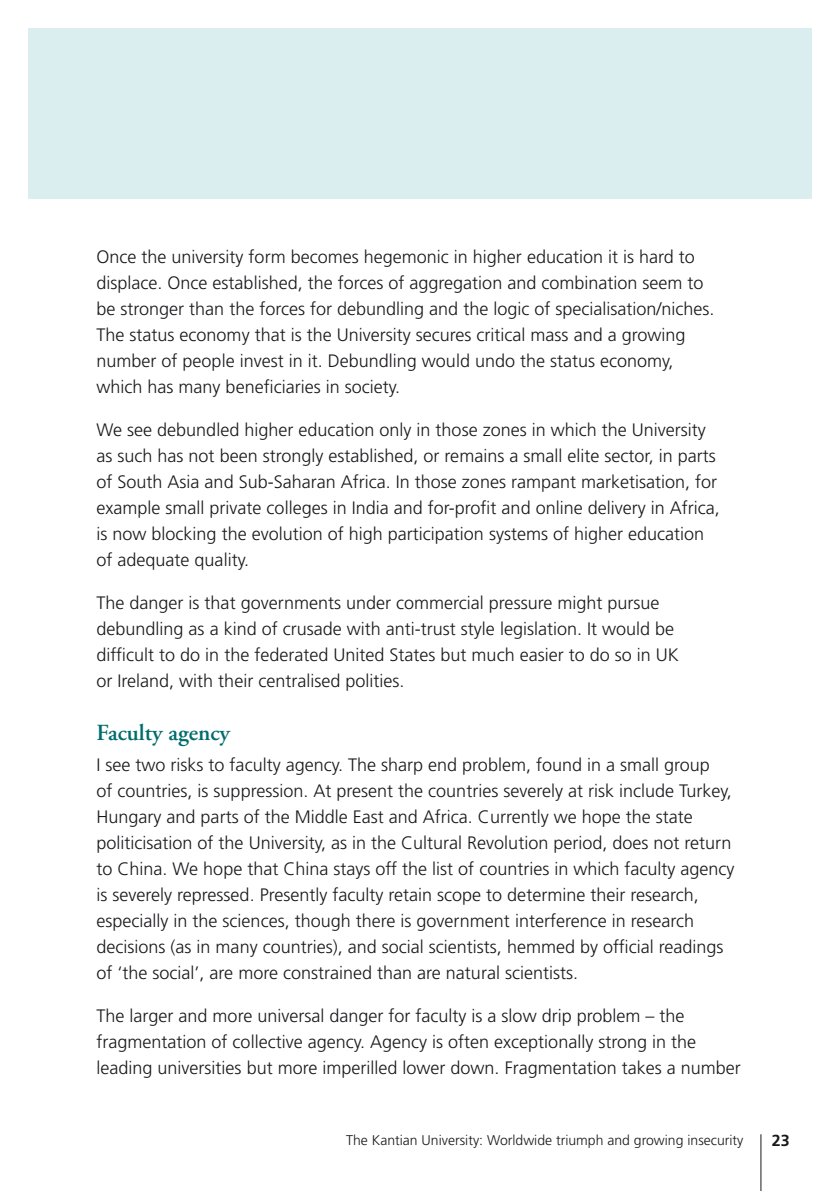
<style>
.page{position:relative;width:840px;height:1191px;background:#fff}
.page>*{position:absolute;margin:0;border:0;box-sizing:border-box;transform-origin:0 0}
.t1{font:600 23px "Adobe Garamond";color:#006c6c}
.Body__3{font:300 18px/26px "Frutiger LT Std";color:#1b181c}
.t2{font:700 16px "Frutiger LT Std";color:#1b181c}
.t3{font:300 14px "Frutiger LT Std";color:#1b181c}
</style>
<div class="page">
<div style="left:28px;top:28px;width:783px;height:170px;background:#daeeef"></div>
<hr style="left:760px;top:1134px;width:1px;height:57px;background:#1b181c">
<p class="Body__3" style="left:96px;top:244px;width:619px">Once the university form becomes hegemonic in higher education it is hard to displace. Once established, the forces of aggregation and combination seem to be stronger than the forces for debundling and the logic of specialisation/niches.<br>The status economy that is the University secures critical mass and a growing number of people invest in it. Debundling would undo the status economy, which has many beneficiaries in society.</p>
<p class="Body__3" style="left:96px;top:417px;width:624px">We see debundled higher education only in those zones in which the University as such has not been strongly established, or remains a small elite sector, in parts of South Asia and Sub-Saharan Africa. In those zones rampant marketisation, for example small private colleges in India and for-profit and online delivery in Africa, is now blocking the evolution of high participation systems of higher education of adequate quality.</p>
<p class="Body__3" style="left:96px;top:590px;width:583px">The danger is that governments under commercial pressure might pursue debundling as a kind of crusade with anti-trust style legislation. It would be difficult to do in the federated United States but much easier to do so in UK or Ireland, with their centralised polities.</p>
<h3 class="t1" style="left:96px;top:719px;width:135px">Faculty agency</h3>
<p class="Body__3" style="left:96px;top:752px;width:639px">I see two risks to faculty agency. The sharp end problem, found in a small group<br>of countries, is suppression. At present the countries severely at risk include Turkey, Hungary and parts of the Middle East and Africa. Currently we hope the state politicisation of the University, as in the Cultural Revolution period, does not return to China. We hope that China stays off the list of countries in which faculty agency is severely repressed. Presently faculty retain scope to determine their research, especially in the sciences, though there is government interference in research decisions (as in many countries), and social scientists, hemmed by official readings of ‘the social’, are more constrained than are natural scientists.</p>
<p class="Body__3" style="left:96px;top:1003px;width:645px">The larger and more universal danger for faculty is a slow drip problem – the fragmentation of collective agency. Agency is often exceptionally strong in the leading universities but more imperilled lower down. Fragmentation takes a number</p>
<p class="t3" style="left:346px;top:1132px;width:398px">The Kantian University: Worldwide triumph and growing insecurity</p>
<p class="t2" style="left:771px;top:1131px;width:19px">23</p>
</div>
